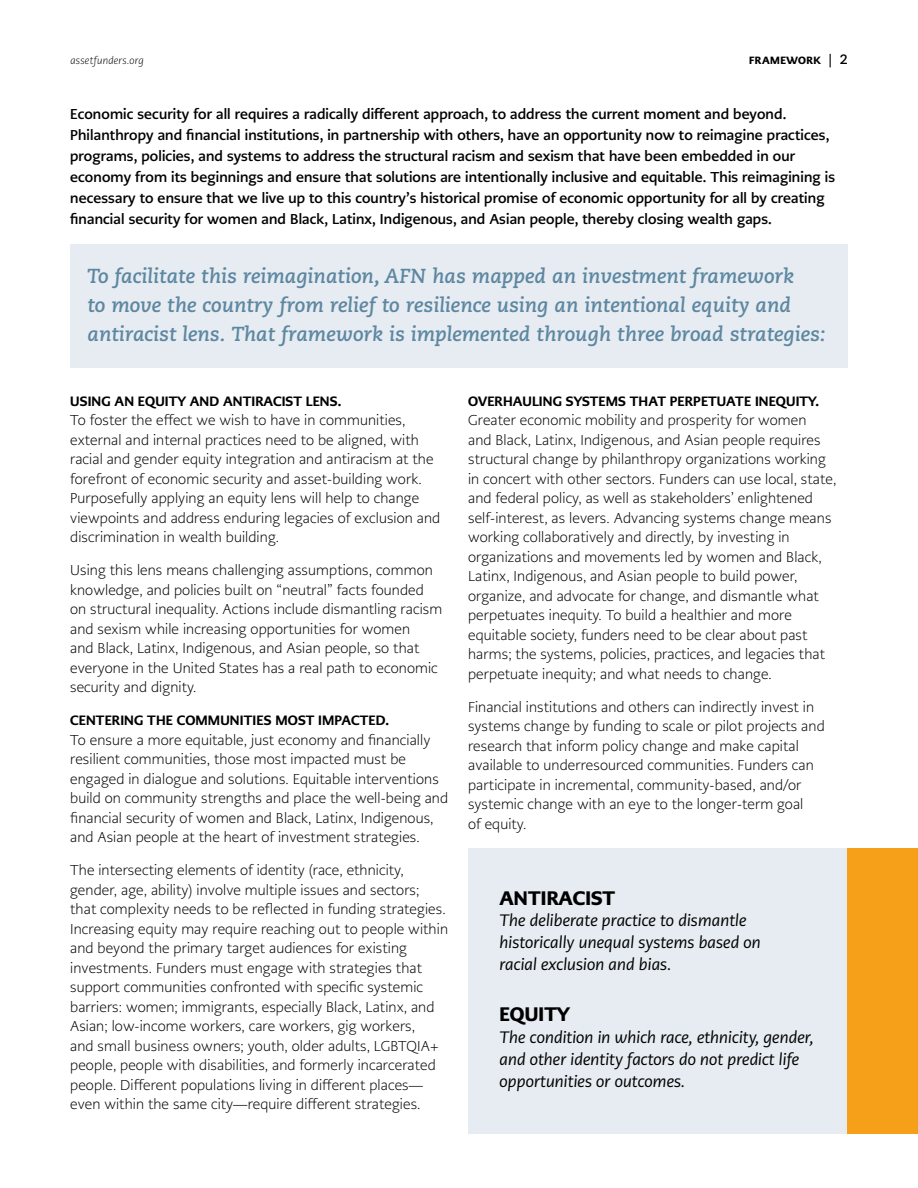
<style>
.page{position:relative;width:918px;height:1188px;background:#fff}
.page>*{position:absolute;margin:0;border:0;box-sizing:border-box;transform-origin:0 0}
.t1{font:italic 700 20.25px/29px "Caecilia";color:#5d87a1}
.t2{font:900 19.5px "PMN Caecilia Sans Head";letter-spacing:.01em;color:#000}
.t3{font:italic 16.5px/21.9px "PMN Caecilia Sans Head";letter-spacing:.01em;color:#000}
.t4{font:300 14.25px/19.5px "PMN Caecilia Sans Head";letter-spacing:.01em;color:#000}
.t5{font:700 14.25px/21px "PMN Caecilia Sans Head";letter-spacing:.01em;color:#000}
.t6{font:800 13.5px "PMN Caecilia Sans Head";letter-spacing:.01em;color:#000}
.t7{font:italic 300 10.5px "PMN Caecilia Sans Head";letter-spacing:.03em;color:#000}
.t8{font:900 10.5px "PMN Caecilia Sans Head";letter-spacing:.04em;color:#000}
.s1{font-family:"Caecilia";font-weight:700;font-size:13.5px}
</style>
<div class="page">
<div style="left:468px;top:849px;width:450px;height:285px;background:#e6ecf1"></div>
<div style="left:70px;top:244px;width:778px;height:123px;background:#e6ecf1"></div>
<div style="left:848px;top:849px;width:70px;height:285px;background:#f6a01a"></div>
<p class="t7" style="left:70px;top:54px;width:75px">assetfunders.org</p>
<p class="t8" style="left:749px;top:53px;width:100px">FRAMEWORK <span class="s1">| 2</span></p>
<p class="t5" style="left:70px;top:103px;width:766px">Economic security for all requires a radically different approach, to address the current moment and beyond.<br>Philanthropy and financial institutions, in partnership with others, have an opportunity now to reimagine practices, programs, policies, and systems to address the structural racism and sexism that have been embedded in our economy from its beginnings and ensure that solutions are intentionally inclusive and equitable. This reimagining is necessary to ensure that we live up to this country’s historical promise of economic opportunity for all by creating financial security for women and Black, Latinx, Indigenous, and Asian people, thereby closing wealth gaps.</p>
<h1 class="t1" style="left:87px;top:262px;width:740px">To facilitate this reimagination, AFN has mapped an investment framework<br>to move the country from relief to resilience using an intentional equity and antiracist lens. That framework is implemented through three broad strategies:</h1>
<p class="t6" style="left:70px;top:392px;width:273px">USING AN EQUITY AND ANTIRACIST LENS.</p>
<p class="t4" style="left:70px;top:411px;width:372px">To foster the effect we wish to have in communities, external and internal practices need to be aligned, with racial and gender equity integration and antiracism at the forefront of economic security and asset-building work.<br>Purposefully applying an equity lens will help to change viewpoints and address enduring legacies of exclusion and discrimination in wealth building.</p>
<p class="t4" style="left:70px;top:561px;width:374px">Using this lens means challenging assumptions, common knowledge, and policies built on “neutral” facts founded on structural inequality. Actions include dismantling racism and sexism while increasing opportunities for women<br>and Black, Latinx, Indigenous, and Asian people, so that everyone in the United States has a real path to economic security and dignity.</p>
<p class="t6" style="left:70px;top:712px;width:320px">CENTERING THE COMMUNITIES MOST IMPACTED.</p>
<p class="t4" style="left:70px;top:730px;width:379px">To ensure a more equitable, just economy and financially resilient communities, those most impacted must be engaged in dialogue and solutions. Equitable interventions build on community strengths and place the well-being and financial security of women and Black, Latinx, Indigenous, and Asian people at the heart of investment strategies.</p>
<p class="t4" style="left:70px;top:861px;width:379px">The intersecting elements of identity (race, ethnicity, gender, age, ability) involve multiple issues and sectors; that complexity needs to be reflected in funding strategies.<br>Increasing equity may require reaching out to people within and beyond the primary target audiences for existing investments. Funders must engage with strategies that support communities confronted with specific systemic barriers: women; immigrants, especially Black, Latinx, and Asian; low-income workers, care workers, gig workers,<br>and small business owners; youth, older adults, LGBTQIA+ people, people with disabilities, and formerly incarcerated people. Different populations living in different places— even within the same city—require different strategies.</p>
<p class="t6" style="left:468px;top:392px;width:353px">OVERHAULING SYSTEMS THAT PERPETUATE INEQUITY.</p>
<p class="t4" style="left:468px;top:411px;width:370px">Greater economic mobility and prosperity for women<br>and Black, Latinx, Indigenous, and Asian people requires structural change by philanthropy organizations working in concert with other sectors. Funders can use local, state, and federal policy, as well as stakeholders’ enlightened self-interest, as levers. Advancing systems change means working collaboratively and directly, by investing in organizations and movements led by women and Black, Latinx, Indigenous, and Asian people to build power, organize, and advocate for change, and dismantle what perpetuates inequity. To build a healthier and more equitable society, funders need to be clear about past harms; the systems, policies, practices, and legacies that perpetuate inequity; and what needs to change.</p>
<p class="t4" style="left:468px;top:697px;width:358px">Financial institutions and others can indirectly invest in systems change by funding to scale or pilot projects and research that inform policy change and make capital available to underresourced communities. Funders can participate in incremental, community-based, and/or systemic change with an eye to the longer-term goal<br>of equity.</p>
<h2 class="t2" style="left:500px;top:884px;width:117px">ANTIRACIST</h2>
<p class="t3" style="left:500px;top:910px;width:263px">The deliberate practice to dismantle historically unequal systems based on racial exclusion and bias.</p>
<h2 class="t2" style="left:500px;top:1001px;width:72px">EQUITY</h2>
<p class="t3" style="left:500px;top:1026px;width:315px">The condition in which race, ethnicity, gender, and other identity factors do not predict life opportunities or outcomes.</p>
</div>
